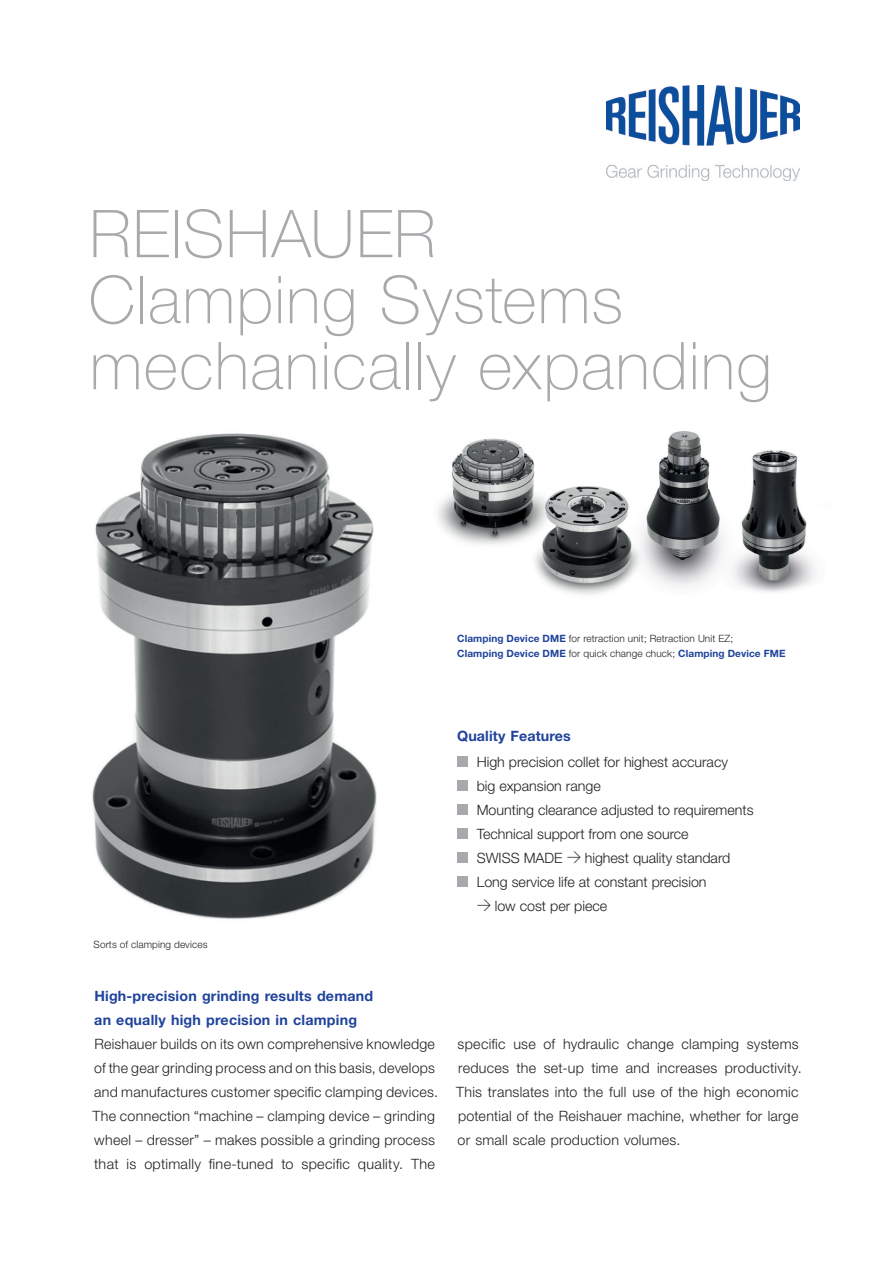
<style>
.page{position:relative;width:893px;height:1263px;background:#fff}
.page>*{position:absolute;margin:0;border:0;box-sizing:border-box;transform-origin:0 0}
.t1{font:100 66px/66px "Helvetica Neue LT Std";letter-spacing:.02em;color:#a8a9ad}
.t2{font:300 14.25px/24px "Helvetica Neue LT Std";letter-spacing:.015em;color:#231f20}
.t3{font:700 14.25px/24px "Helvetica Neue LT Std";letter-spacing:.015em;color:#1f439b}
.t4{font:300 10.05px/15px "Helvetica Neue LT Std";letter-spacing:.01em;color:#231f20}
.s1{font-weight:700;color:#1f439b}
.s2{font-family:"DIN"}
</style>
<div class="page">
<img style="left:606px;top:85px;width:193px;height:96px">
<img style="left:438px;top:431px;width:377px;height:164px">
<img style="left:92px;top:433px;width:285px;height:487px">
<div style="left:457px;top:780px;width:10px;height:11px;background:#a8a9ad"></div>
<div style="left:457px;top:853px;width:10px;height:10px;background:#a8a9ad"></div>
<div style="left:457px;top:804px;width:10px;height:11px;background:#a8a9ad"></div>
<div style="left:457px;top:877px;width:10px;height:10px;background:#a8a9ad"></div>
<div style="left:457px;top:756px;width:10px;height:10px;background:#a8a9ad"></div>
<div style="left:457px;top:829px;width:10px;height:10px;background:#a8a9ad"></div>
<h1 class="t1" style="left:89px;top:201px;width:685px">REISHAUER<br>Clamping Systems mechanically expanding</h1>
<p class="t4" style="left:457px;top:630px;width:330px"><span class="s1">Clamping Device DME</span> for retraction unit; Retraction Unit EZ;<br><span class="s1">Clamping Device DME</span> for quick change chuck; <span class="s1">Clamping Device FME</span></p>
<p class="t3" style="left:457px;top:724px;width:115px">Quality Features</p>
<p class="t4" style="left:94px;top:937px;width:115px">Sorts of clamping devices</p>
<p class="t2" style="left:477px;top:749px;width:278px">High precision collet for highest accuracy<br>big expansion range<br>Mounting clearance adjusted to requirements Technical support from one source<br>SWISS MADE <span class="s2">&gt;</span> highest quality standard Long service life at constant precision<br><span class="s2">&gt;</span> low cost per piece</p>
<p class="t3" style="left:94px;top:984px;width:280px">High-precision grinding results demand an equally high precision in clamping</p>
<p class="t2" style="left:93px;top:1032px;width:347px">Reishauer builds on its own comprehensive knowledge of the gear grinding process and on this basis, develops and manufactures customer specific clamping devices.<br>The connection “machine – clamping device – grinding wheel – dresser” – makes possible a grinding process that is optimally fine-tuned to specific quality. The</p>
<p class="t2" style="left:456px;top:1032px;width:347px">specific use of hydraulic change clamping systems reduces the set-up time and increases productivity.<br>This translates into the full use of the high economic potential of the Reishauer machine, whether for large or small scale production volumes.</p>
</div>
